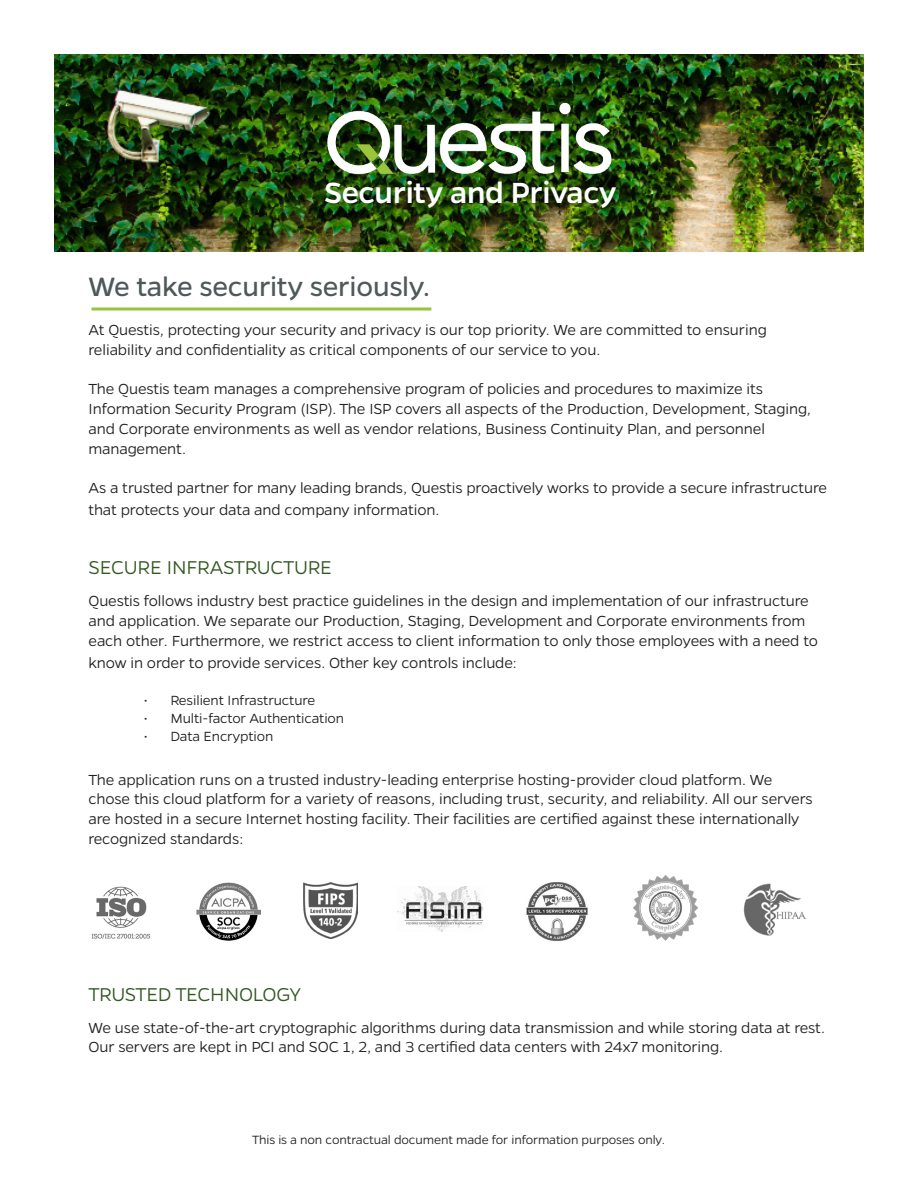
<style>
.page{position:relative;width:918px;height:1188px;background:#fff}
.page>*{position:absolute;margin:0;border:0;box-sizing:border-box;transform-origin:0 0}
.t1{font:500 33px "Gentona";letter-spacing:-.01em;color:#fff}
.t2{font:30px "Gentona";letter-spacing:-.01em;color:#4f5959}
.t3{font:300 21px "Gentona";letter-spacing:-.015em;color:#335922}
.t4{font:300 16.5px/19.8px "Gentona";letter-spacing:-.01em;color:#231f20}
.t5{font:300 15px "Gentona";letter-spacing:-.01em;color:#231f20}
.t6{font:300 13.5px "Gentona";letter-spacing:-.01em;color:#231f20}
</style>
<div class="page">
<img style="left:54px;top:54px;width:810px;height:198px">
<img style="left:325px;top:94px;width:288px;height:84px">
<hr style="left:92px;top:308px;width:339px;height:2px;background:#99c23d">
<img style="left:91px;top:886px;width:60px;height:53px">
<img style="left:196px;top:882px;width:64px;height:59px">
<img style="left:304px;top:883px;width:54px;height:56px">
<img style="left:398px;top:886px;width:85px;height:46px">
<img style="left:526px;top:883px;width:62px;height:58px">
<img style="left:744px;top:883px;width:62px;height:53px">
<img style="left:633px;top:876px;width:65px;height:65px">
<p class="t1" style="left:324px;top:174px;width:294px">Security and Privacy</p>
<p class="t2" style="left:88px;top:269px;width:343px">We take security seriously.</p>
<p class="t4" style="left:88px;top:320px;width:680px">At Questis, protecting your security and privacy is our top priority. We are committed to ensuring reliability and confidentiality as critical components of our service to you.</p>
<p class="t4" style="left:88px;top:379px;width:724px">The Questis team manages a comprehensive program of policies and procedures to maximize its Information Security Program (ISP). The ISP covers all aspects of the Production, Development, Staging, and Corporate environments as well as vendor relations, Business Continuity Plan, and personnel management.</p>
<p class="t4" style="left:88px;top:477px;width:740px;line-height:21.6px">As a trusted partner for many leading brands, Questis proactively works to provide a secure infrastructure that protects your data and company information.</p>
<p class="t3" style="left:88px;top:556px;width:245px">SECURE INFRASTRUCTURE</p>
<p class="t4" style="left:88px;top:591px;width:731px">Questis follows industry best practice guidelines in the design and implementation of our infrastructure and application. We separate our Production, Staging, Development and Corporate environments from each other. Furthermore, we restrict access to client information to only those employees with a need to</p>
<p class="t4" style="left:88px;top:652px;width:430px">know in order to provide services. Other key controls include:</p>
<p class="t5" style="left:143px;top:692px;width:174px">• Resilient Infrastructure</p>
<p class="t5" style="left:143px;top:710px;width:202px">• Multi-factor Authentication</p>
<p class="t5" style="left:143px;top:728px;width:131px">• Data Encryption</p>
<p class="t4" style="left:88px;top:769px;width:726px">The application runs on a trusted industry-leading enterprise hosting-provider cloud platform. We chose this cloud platform for a variety of reasons, including trust, security, and reliability. All our servers are hosted in a secure Internet hosting facility. Their facilities are certified against these internationally recognized standards:</p>
<p class="t3" style="left:88px;top:982px;width:214px">TRUSTED TECHNOLOGY</p>
<p class="t4" style="left:88px;top:1017px;width:738px">We use state-of-the-art cryptographic algorithms during data transmission and while storing data at rest.</p>
<p class="t4" style="left:88px;top:1037px;width:636px">Our servers are kept in PCI and SOC 1, 2, and 3 certified data centers with 24x7 monitoring.</p>
<p class="t6" style="left:252px;top:1132px;width:414px">This is a non contractual document made for information purposes only.</p>
</div>
